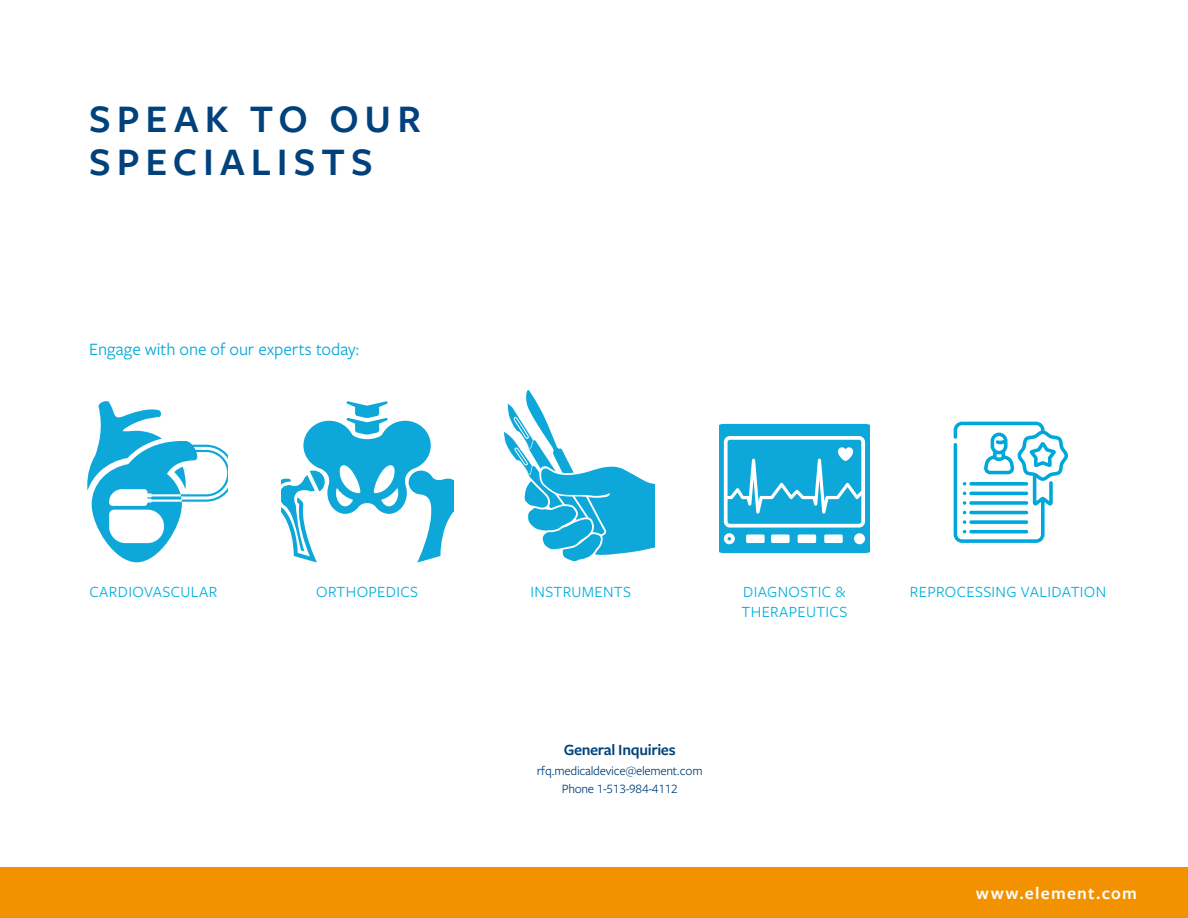
<style>
.page{position:relative;width:1188px;height:918px;background:#fff}
.page>*{position:absolute;margin:0;border:0;box-sizing:border-box;transform-origin:0 0}
.t1{font:600 40.5px/43.5px "Freight Sans Pro";letter-spacing:.15em;color:#01427c}
.t2{font:18px "Freight Sans Pro";color:#00a7db}
.t3{font:600 18px "Freight Sans Pro";letter-spacing:.07em;color:#fff}
.Grey_Copt_Text{font:16.2px "Freight Sans Pro";letter-spacing:.02em;color:#00b0de}
.Grey_Copt_Text-2{font:600 16.2px "Freight Sans Pro";letter-spacing:-.02em;color:#01427c}
.Grey_Copt_Text-3{font:13.2px/17.7px "Freight Sans Pro";letter-spacing:-.02em;color:#01427c;text-align:center}
</style>
<div class="page">
<div style="left:0;top:867px;width:1188px;height:51px;background:#f39200"></div>
<svg style="left:281px;top:401px;width:172px;height:162px"></svg>
<svg style="left:87px;top:401px;width:140px;height:161px"></svg>
<svg style="left:719px;top:424px;width:150px;height:129px;background:#3bb7e1"></svg>
<svg style="left:954px;top:422px;width:114px;height:121px"></svg>
<svg style="left:504px;top:390px;width:150px;height:172px"></svg>
<p class="t1" style="left:89px;top:95px;width:333px">SPEAK TO OUR<br>SPECIALISTS</p>
<p class="t2" style="left:89px;top:337px;width:272px">Engage with one of our experts today:</p>
<p class="Grey_Copt_Text" style="left:90px;top:581px;width:129px">CARDIOVASCULAR</p>
<p class="Grey_Copt_Text" style="left:316px;top:581px;width:103px">ORTHOPEDICS</p>
<p class="Grey_Copt_Text" style="left:531px;top:581px;width:102px">INSTRUMENTS</p>
<p class="Grey_Copt_Text" style="left:743px;top:581px;width:104px">DIAGNOSTIC &amp;</p>
<p class="Grey_Copt_Text" style="left:910px;top:581px;width:198px">REPROCESSING VALIDATION</p>
<p class="Grey_Copt_Text" style="left:742px;top:601px;width:107px">THERAPEUTICS</p>
<p class="Grey_Copt_Text-2" style="left:564px;top:739px;width:113px">General Inquiries</p>
<p class="Grey_Copt_Text-3" style="left:537px;top:761px;width:167px">rfq.medicaldevice@element.com<br>Phone 1-513-984-4112</p>
<p class="t3" style="left:976px;top:881px;width:163px">www.element.com</p>
</div>
